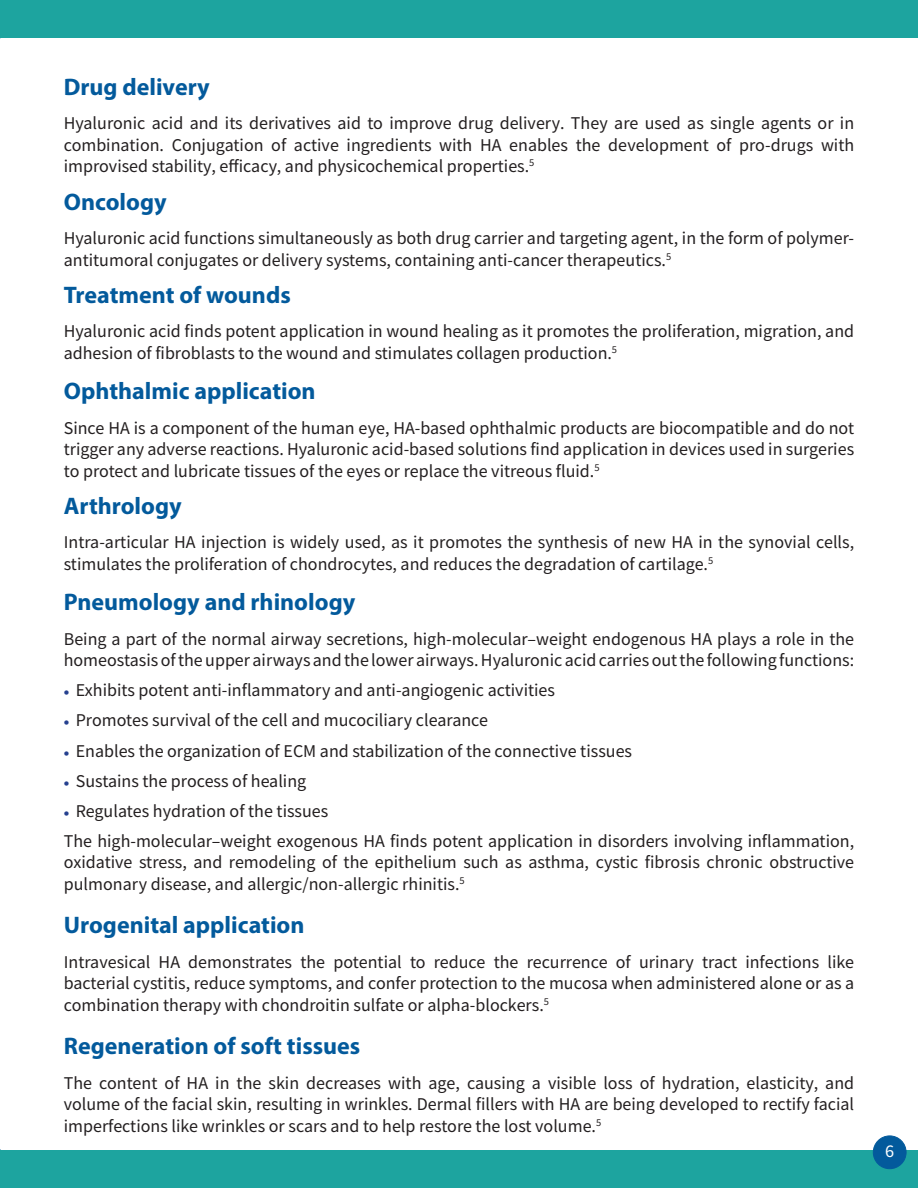
<style>
.page{position:relative;width:918px;height:1188px;background:#fff}
.page>*{position:absolute;margin:0;border:0;box-sizing:border-box;transform-origin:0 0}
.t1{font:700 24px "Myriad Pro";color:#035a9c}
.t2{font:18px/21.6px "Source Sans Variable";color:#231f20}
.t3{font:18px "Source Sans Variable";color:#fff}
.s1{color:#25408f}
</style>
<div class="page">
<div style="left:0;top:0;width:918px;height:38px;background:#1da49f"></div>
<div style="left:0;top:1150px;width:918px;height:38px;background:#1da49f"></div>
<div style="left:873px;top:1136px;width:33px;height:33px;background:#035a9c;border-radius:50%"></div>
<div style="left:873px;top:1136px;width:33px;height:33px;border:1px solid #035a9c;border-radius:50%"></div>
<h1 class="t1" style="left:64px;top:71px;width:148px">Drug delivery</h1>
<p class="t2" style="left:64px;top:113px;width:792px;text-align:justify">Hyaluronic acid and its derivatives aid to improve drug delivery. They are used as single agents or in combination. Conjugation of active ingredients with HA enables the development of pro-drugs with improvised stability, efficacy, and physicochemical properties.<sup>5</sup></p>
<h1 class="t1" style="left:64px;top:186px;width:104px">Oncology</h1>
<p class="t2" style="left:64px;top:227px;width:792px">Hyaluronic acid functions simultaneously as both drug carrier and targeting agent, in the form of polymer&shy;antitumoral conjugates or delivery systems, containing anti-cancer therapeutics.<sup>5</sup></p>
<h1 class="t1" style="left:64px;top:279px;width:228px">Treatment of wounds</h1>
<p class="t2" style="left:64px;top:321px;width:792px">Hyaluronic acid finds potent application in wound healing as it promotes the proliferation, migration, and adhesion of fibroblasts to the wound and stimulates collagen production.<sup>5</sup></p>
<h1 class="t1" style="left:64px;top:375px;width:253px">Ophthalmic application</h1>
<p class="t2" style="left:64px;top:417px;width:792px;text-align:justify">Since HA is a component of the human eye, HA-based ophthalmic products are biocompatible and do not trigger any adverse reactions. Hyaluronic acid-based solutions find application in devices used in surgeries to protect and lubricate tissues of the eyes or replace the vitreous fluid.<sup>5</sup></p>
<h1 class="t1" style="left:64px;top:490px;width:119px">Arthrology</h1>
<p class="t2" style="left:64px;top:532px;width:792px">Intra-articular HA injection is widely used, as it promotes the synthesis of new HA in the synovial cells, stimulates the proliferation of chondrocytes, and reduces the degradation of cartilage.<sup>5</sup></p>
<h1 class="t1" style="left:64px;top:587px;width:293px">Pneumology and rhinology</h1>
<p class="t2" style="left:64px;top:628px;width:792px">Being a part of the normal airway secretions, high-molecular–weight endogenous HA plays a role in the homeostasis of the upper airways and the lower airways. Hyaluronic acid carries out the following functions:</p>
<p class="t2" style="left:64px;top:680px;width:493px"><span class="s1">•</span> Exhibits potent anti-inflammatory and anti-angiogenic activities</p>
<p class="t2" style="left:64px;top:710px;width:426px"><span class="s1">•</span> Promotes survival of the cell and mucociliary clearance</p>
<p class="t2" style="left:64px;top:740px;width:570px"><span class="s1">•</span> Enables the organization of ECM and stabilization of the connective tissues</p>
<p class="t2" style="left:64px;top:770px;width:244px"><span class="s1">•</span> Sustains the process of healing</p>
<p class="t2" style="left:64px;top:796px;width:792px;line-height:30.2px"><span class="s1">•</span> Regulates hydration of the tissues<br>The high-molecular–weight exogenous HA finds potent application in disorders involving inflammation,</p>
<p class="t2" style="left:64px;top:852px;width:792px">oxidative stress, and remodeling of the epithelium such as asthma, cystic fibrosis chronic obstructive pulmonary disease, and allergic/non-allergic rhinitis.<sup>5</sup></p>
<h1 class="t1" style="left:64px;top:910px;width:242px">Urogenital application</h1>
<p class="t2" style="left:64px;top:951px;width:792px;text-align:justify">Intravesical HA demonstrates the potential to reduce the recurrence of urinary tract infections like bacterial cystitis, reduce symptoms, and confer protection to the mucosa when administered alone or as a combination therapy with chondroitin sulfate or alpha-blockers.<sup>5</sup></p>
<h1 class="t1" style="left:64px;top:1031px;width:298px">Regeneration of soft tissues</h1>
<p class="t2" style="left:64px;top:1072px;width:792px;text-align:justify">The content of HA in the skin decreases with age, causing a visible loss of hydration, elasticity, and volume of the facial skin, resulting in wrinkles. Dermal fillers with HA are being developed to rectify facial imperfections like wrinkles or scars and to help restore the lost volume.<sup>5</sup></p>
<p class="t3" style="left:885px;top:1140px;width:11px">6</p>
</div>
